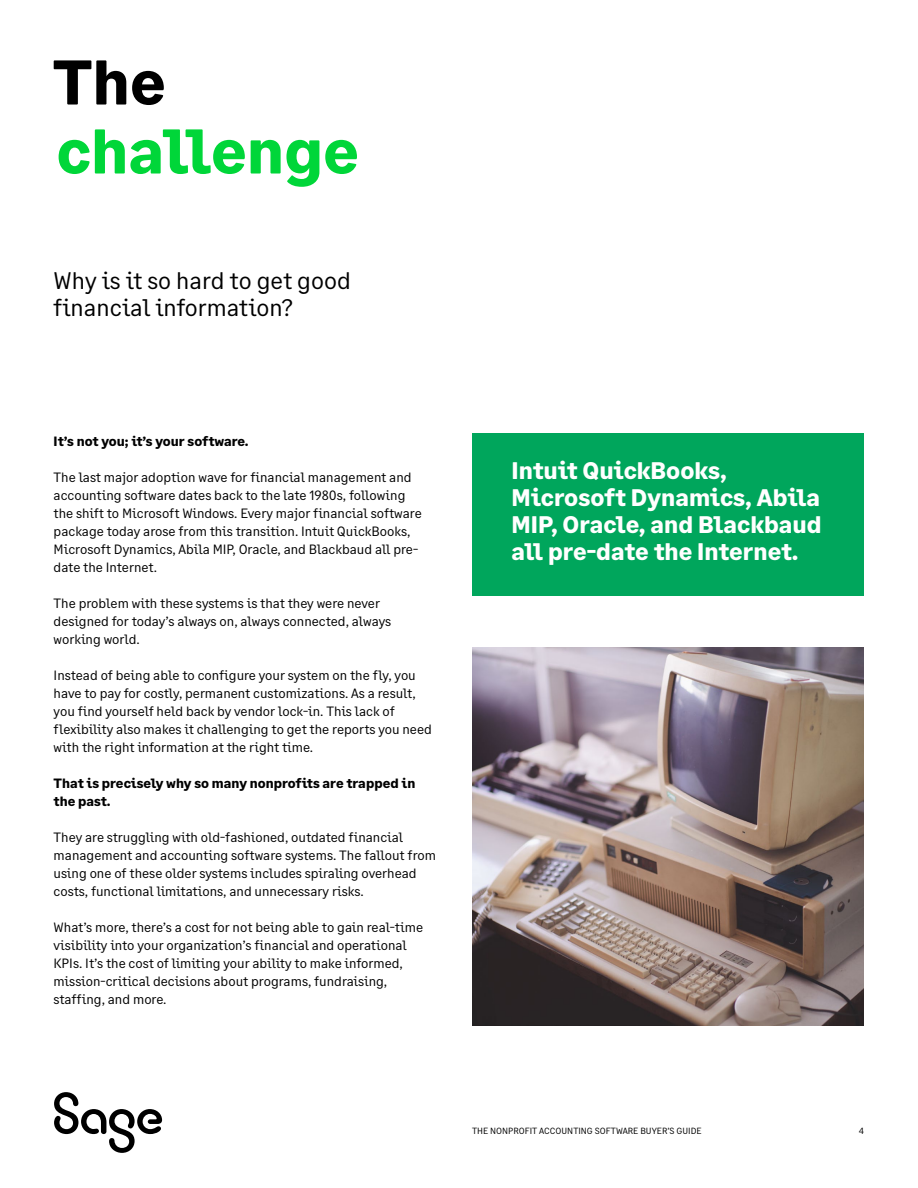
<style>
.page{position:relative;width:918px;height:1188px;background:#fff}
.page>*{position:absolute;margin:0;border:0;box-sizing:border-box;transform-origin:0 0}
.t1{font:700 63px "Sage Text";color:#00d639}
.t2{font:700 63px "Sage Text";color:#000}
.t3{font:700 24px/27px "Sage Text";color:#fff}
.t4{font:24px/27px "Sage Text";color:#000}
.t5{font:13.5px/18px "Sage Text";color:#000}
.t6{font:700 13.5px/18px "Sage Text";color:#000}
.t7{font:9px "Sage Text";color:#000}
</style>
<div class="page">
<div style="left:472px;top:434px;width:392px;height:162px;background:#00a65c"></div>
<img style="left:473px;top:648px;width:391px;height:378px">
<svg style="left:54px;top:1092px;width:108px;height:61px"></svg>
<h1 class="t2" style="left:53px;top:43px;width:115px">The</h1>
<h1 class="t1" style="left:56px;top:112px;width:304px">challenge</h1>
<h2 class="t4" style="left:53px;top:267px;width:299px">Why is it so hard to get good financial information?</h2>
<p class="t6" style="left:54px;top:433px;width:197px">It’s not you; it’s your software.</p>
<p class="t5" style="left:54px;top:468px;width:370px">The last major adoption wave for financial management and accounting software dates back to the late 1980s, following the shift to Microsoft Windows. Every major financial software package today arose from this transition. Intuit QuickBooks, Microsoft Dynamics, Abila MIP, Oracle, and Blackbaud all pre&shy;date the Internet.</p>
<p class="t5" style="left:54px;top:594px;width:339px">The problem with these systems is that they were never designed for today’s always on, always connected, always working world.</p>
<p class="t5" style="left:54px;top:666px;width:380px">Instead of being able to configure your system on the fly, you have to pay for costly, permanent customizations. As a result, you find yourself held back by vendor lock-in. This lack of flexibility also makes it challenging to get the reports you need with the right information at the right time.</p>
<p class="t6" style="left:54px;top:775px;width:363px">That is precisely why so many nonprofits are trapped in the past.</p>
<p class="t5" style="left:54px;top:828px;width:384px">They are struggling with old-fashioned, outdated financial management and accounting software systems. The fallout from using one of these older systems includes spiraling overhead costs, functional limitations, and unnecessary risks.</p>
<p class="t5" style="left:54px;top:918px;width:371px">What’s more, there’s a cost for not being able to gain real-time visibility into your organization’s financial and operational KPIs. It’s the cost of limiting your ability to make informed, mission-critical decisions about programs, fundraising, staffing, and more.</p>
<h2 class="t3" style="left:512px;top:457px;width:312px">Intuit QuickBooks,<br>Microsoft Dynamics, Abila<br>MIP, Oracle, and Blackbaud all pre-date the Internet.</h2>
<p class="t7" style="left:472px;top:1125px;width:231px">THE NONPROFIT ACCOUNTING SOFTWARE BUYER’S GUIDE</p>
<p class="t7" style="left:859px;top:1125px;width:7px">4</p>
</div>
